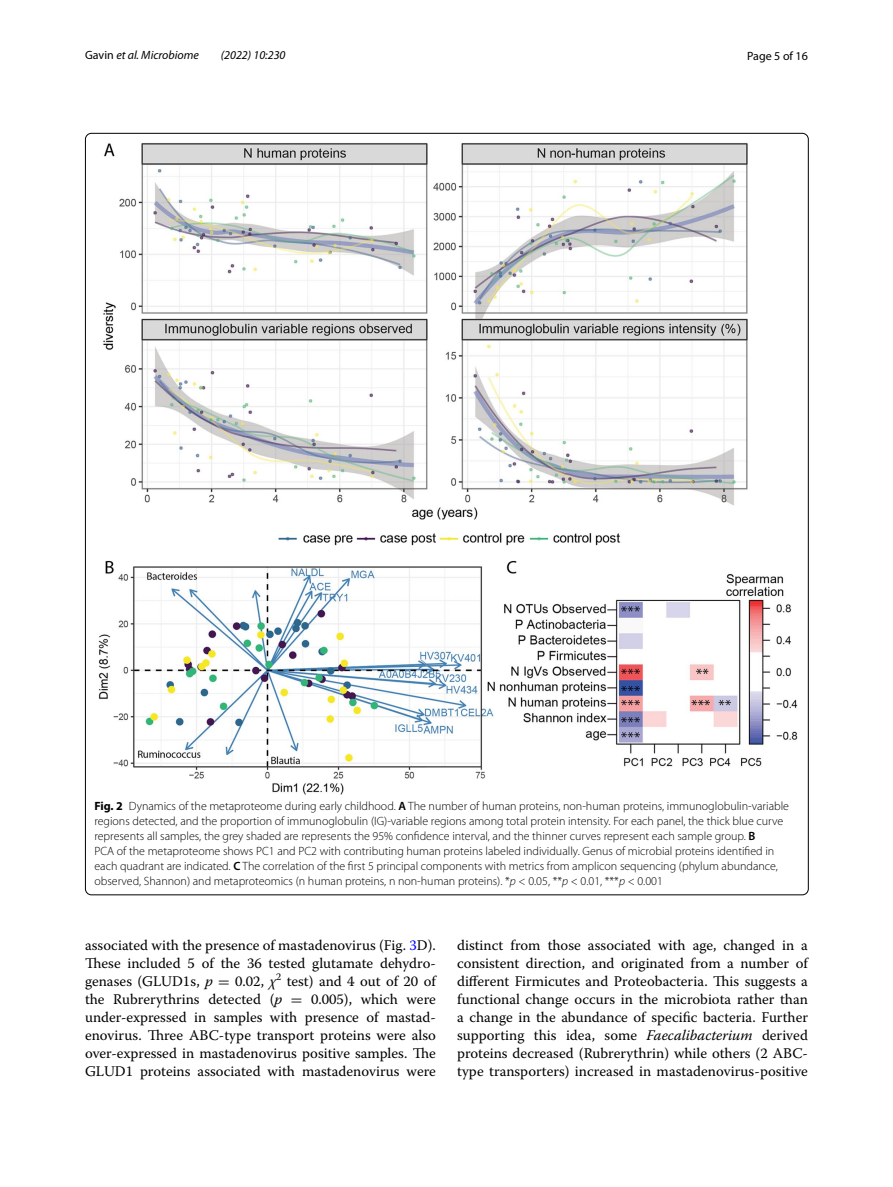
<style>
.page{position:relative;width:893px;height:1187px;background:#fff}
.page>*{position:absolute;margin:0;border:0;box-sizing:border-box;transform-origin:0 0}
.t1{font:14.7px/18px "Warnock Pro";color:#000;text-align:justify}
.t2{font:300 12px/15px "Myriad Pro";color:#000}
.t3{font:italic 12px "Myriad Pro";color:#000}
.t4{font:12px "Myriad Pro";color:#000}
.s1{font-style:normal}
.s2{font-weight:700}
.s3{font-weight:600}
.s4{font-style:italic}
.s5{color:#00f}
.s6{font-family:"MTSY"}
</style>
<div class="page">
<img style="left:98px;top:143px;width:699px;height:651px">
<p class="t3" style="left:85px;top:48px;width:115px"><span class="s1">Gavin</span> et al. Microbiome</p>
<p class="t3" style="left:221px;top:48px;width:66px">(2022) 10:230</p>
<p class="t4" style="left:747px;top:48px;width:62px">Page 5 of 16</p>
<p class="t2" style="left:94px;top:798px;width:696px"><span class="s2">Fig. 2</span> Dynamics of the metaproteome during early childhood. <span class="s3">A</span> The number of human proteins, non-human proteins, immunoglobulin-variable regions detected, and the proportion of immunoglobulin (IG)-variable regions among total protein intensity. For each panel, the thick blue curve represents all samples, the grey shaded are represents the 95% confidence interval, and the thinner curves represent each sample group. <span class="s3">B<br></span>PCA of the metaproteome shows PC1 and PC2 with contributing human proteins labeled individually. Genus of microbial proteins identified in each quadrant are indicated. <span class="s3">C</span> The correlation of the first 5 principal components with metrics from amplicon sequencing (phylum abundance, observed, Shannon) and metaproteomics (n human proteins, n non-human proteins). *<span class="s4">p</span> &lt; 0.05, **<span class="s4">p</span> &lt; 0.01, ***<span class="s4">p</span> &lt; 0.001</p>
<p class="t1" style="left:85px;top:935px;width:352px">associated with the presence of mastadenovirus (Fig. <span class="s5">3</span>D).<br>These included 5 of the 36 tested glutamate dehydro&shy;genases (GLUD1s, <span class="s4">p</span> <span class="s6">=</span> 0.02, <span class="s4">χ</span><sup>2</sup> test) and 4 out of 20 of the Rubrerythrins detected (<span class="s4">p</span> <span class="s6">=</span> 0.005), which were under-expressed in samples with presence of mastad&shy;enovirus. Three ABC-type transport proteins were also over-expressed in mastadenovirus positive samples. The GLUD1 proteins associated with mastadenovirus were</p>
<p class="t1" style="left:457px;top:935px;width:352px">distinct from those associated with age, changed in a consistent direction, and originated from a number of different Firmicutes and Proteobacteria. This suggests a functional change occurs in the microbiota rather than a change in the abundance of specific bacteria. Further supporting this idea, some <span class="s4">Faecalibacterium</span> derived proteins decreased (Rubrerythrin) while others (2 ABC&shy;type transporters) increased in mastadenovirus-positive</p>
</div>
